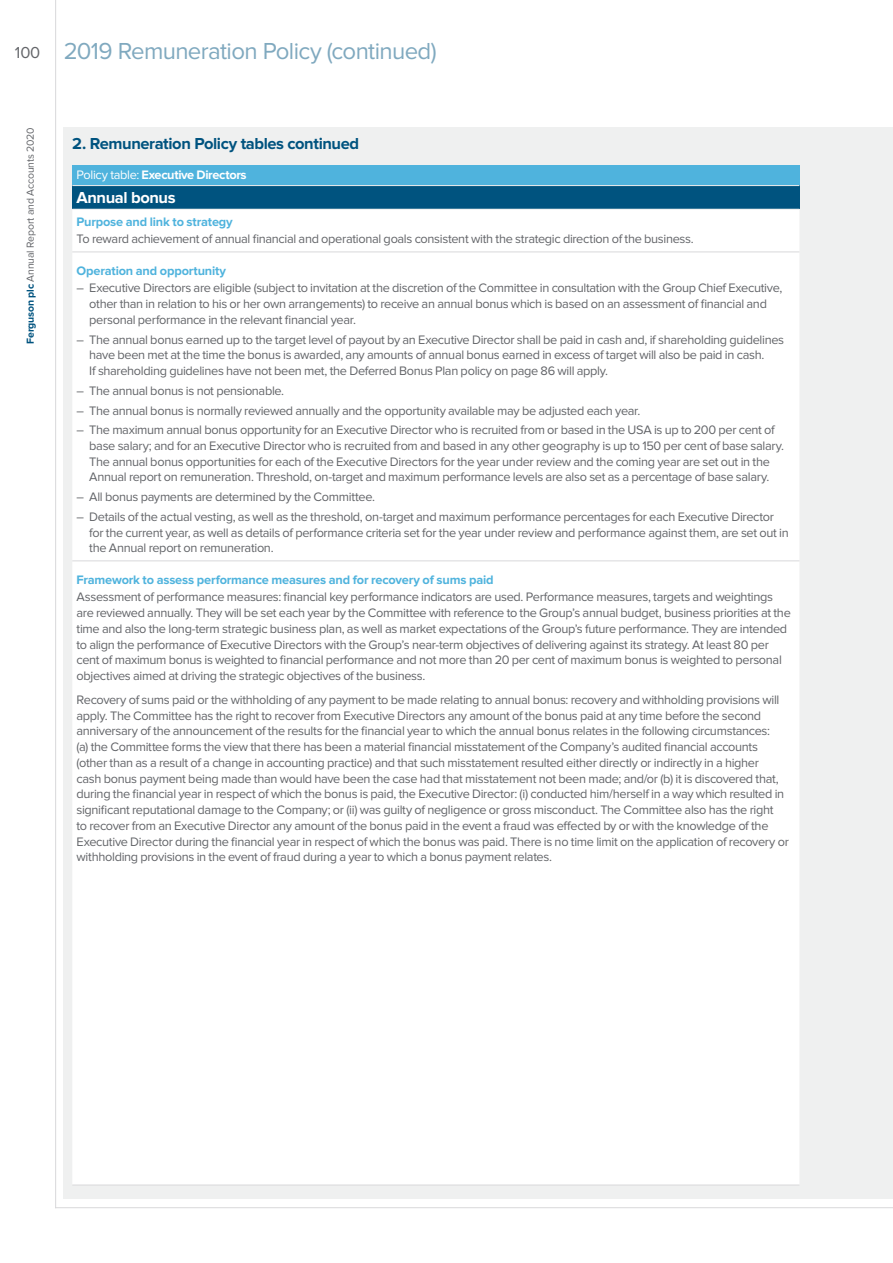
<style>
.page{position:relative;width:893px;height:1263px;background:#fff}
.page>*{position:absolute;margin:0;border:0;box-sizing:border-box;transform-origin:0 0}
.t1{font:24px "Proxima Nova";letter-spacing:-.03em;color:#80a9bf}
.t2{font:700 16.5px "Proxima Nova";letter-spacing:-.025em;color:#00537f}
.t3{font:700 16.5px "Proxima Nova";letter-spacing:-.025em;color:#fff}
.t4{font:12.75px/15.8px "Proxima Nova";letter-spacing:-.025em;color:#636569}
.t5{font:700 12.75px "Proxima Nova";letter-spacing:-.015em;color:#4fb3dd}
.t6{font:700 12.75px "Proxima Nova";letter-spacing:-.025em;color:#fff}
.t7{font:10.5px "Proxima Nova";letter-spacing:-.01em;color:#636569}
.s1{font-size:16.5px;color:#636569}
.s2{font-weight:700;color:#00537f}
.s3{font-weight:400}
</style>
<div class="page">
<hr style="left:55px;top:0;width:1px;height:1208px;background:#d8d8da">
<hr style="left:56px;top:1207px;width:837px;height:1px;background:#d8d8da">
<div style="left:64px;top:128px;width:829px;height:1071px;background:#eff0f0"></div>
<div style="left:72px;top:165px;width:727px;height:21px;background:#4fb3dd"></div>
<div style="left:72px;top:186px;width:727px;height:23px;background:#00537f"></div>
<div style="left:72px;top:210px;width:727px;height:974px;background:#fff"></div>
<hr style="left:72px;top:185px;width:727px;height:1px;background:#eff0f0">
<hr style="left:72px;top:252px;width:727px;height:1px;background:#d8d8da">
<hr style="left:72px;top:1184px;width:727px;height:1px;background:#d8d8da">
<hr style="left:72px;top:560px;width:727px;height:1px;background:#d8d8da">
<h1 class="t1" style="left:15px;top:40px;width:423px"><span class="s1">100</span> 2019 Remuneration Policy (continued)</h1>
<p class="t7" style="left:26px;top:344px;width:218px;rotate:-90deg"><span class="s2">Ferguson plc</span> Annual Report and Accounts 2020</p>
<p class="t2" style="left:72px;top:136px;width:288px">2. Remuneration Policy tables continued</p>
<p class="t6" style="left:77px;top:169px;width:172px"><span class="s3">Policy table:</span> Executive Directors</p>
<p class="t3" style="left:77px;top:190px;width:101px">Annual bonus</p>
<p class="t5" style="left:77px;top:216px;width:158px">Purpose and link to strategy</p>
<p class="t4" style="left:77px;top:232px;width:619px">To reward achievement of annual financial and operational goals consistent with the strategic direction of the business.</p>
<p class="t5" style="left:77px;top:265px;width:151px">Operation and opportunity</p>
<p class="t4" style="left:89px;top:281px;width:695px;text-indent:-13px">– Executive Directors are eligible (subject to invitation at the discretion of the Committee in consultation with the Group Chief Executive, other than in relation to his or her own arrangements) to receive an annual bonus which is based on an assessment of financial and personal performance in the relevant financial year.</p>
<p class="t4" style="left:89px;top:332px;width:696px;text-indent:-13px">– The annual bonus earned up to the target level of payout by an Executive Director shall be paid in cash and, if shareholding guidelines have been met at the time the bonus is awarded, any amounts of annual bonus earned in excess of target will also be paid in cash.<br>If shareholding guidelines have not been met, the Deferred Bonus Plan policy on page 86 will apply.</p>
<p class="t4" style="left:77px;top:383px;width:209px">– The annual bonus is not pensionable.</p>
<p class="t4" style="left:77px;top:403px;width:565px">– The annual bonus is normally reviewed annually and the opportunity available may be adjusted each year.</p>
<p class="t4" style="left:89px;top:423px;width:696px;text-indent:-13px">– The maximum annual bonus opportunity for an Executive Director who is recruited from or based in the USA is up to 200 per cent of base salary; and for an Executive Director who is recruited from and based in any other geography is up to 150 per cent of base salary.<br>The annual bonus opportunities for each of the Executive Directors for the year under review and the coming year are set out in the Annual report on remuneration. Threshold, on-target and maximum performance levels are also set as a percentage of base salary.</p>
<p class="t4" style="left:77px;top:490px;width:300px">– All bonus payments are determined by the Committee.</p>
<p class="t4" style="left:89px;top:509px;width:701px;text-indent:-13px">– Details of the actual vesting, as well as the threshold, on-target and maximum performance percentages for each Executive Director for the current year, as well as details of performance criteria set for the year under review and performance against them, are set out in the Annual report on remuneration.</p>
<p class="t5" style="left:77px;top:574px;width:419px">Framework to assess performance measures and for recovery of sums paid</p>
<p class="t4" style="left:77px;top:590px;width:716px">Assessment of performance measures: financial key performance indicators are used. Performance measures, targets and weightings are reviewed annually. They will be set each year by the Committee with reference to the Group’s annual budget, business priorities at the time and also the long-term strategic business plan, as well as market expectations of the Group’s future performance. They are intended to align the performance of Executive Directors with the Group’s near-term objectives of delivering against its strategy. At least 80 per cent of maximum bonus is weighted to financial performance and not more than 20 per cent of maximum bonus is weighted to personal objectives aimed at driving the strategic objectives of the business.</p>
<p class="t4" style="left:77px;top:692px;width:714px">Recovery of sums paid or the withholding of any payment to be made relating to annual bonus: recovery and withholding provisions will apply. The Committee has the right to recover from Executive Directors any amount of the bonus paid at any time before the second anniversary of the announcement of the results for the financial year to which the annual bonus relates in the following circumstances:<br>(a) the Committee forms the view that there has been a material financial misstatement of the Company’s audited financial accounts (other than as a result of a change in accounting practice) and that such misstatement resulted either directly or indirectly in a higher<br>cash bonus payment being made than would have been the case had that misstatement not been made; and/or (b) it is discovered that, during the financial year in respect of which the bonus is paid, the Executive Director: (i) conducted him/herself in a way which resulted in significant reputational damage to the Company; or (ii) was guilty of negligence or gross misconduct. The Committee also has the right<br>to recover from an Executive Director any amount of the bonus paid in the event a fraud was effected by or with the knowledge of the Executive Director during the financial year in respect of which the bonus was paid. There is no time limit on the application of recovery or withholding provisions in the event of fraud during a year to which a bonus payment relates.</p>
</div>
